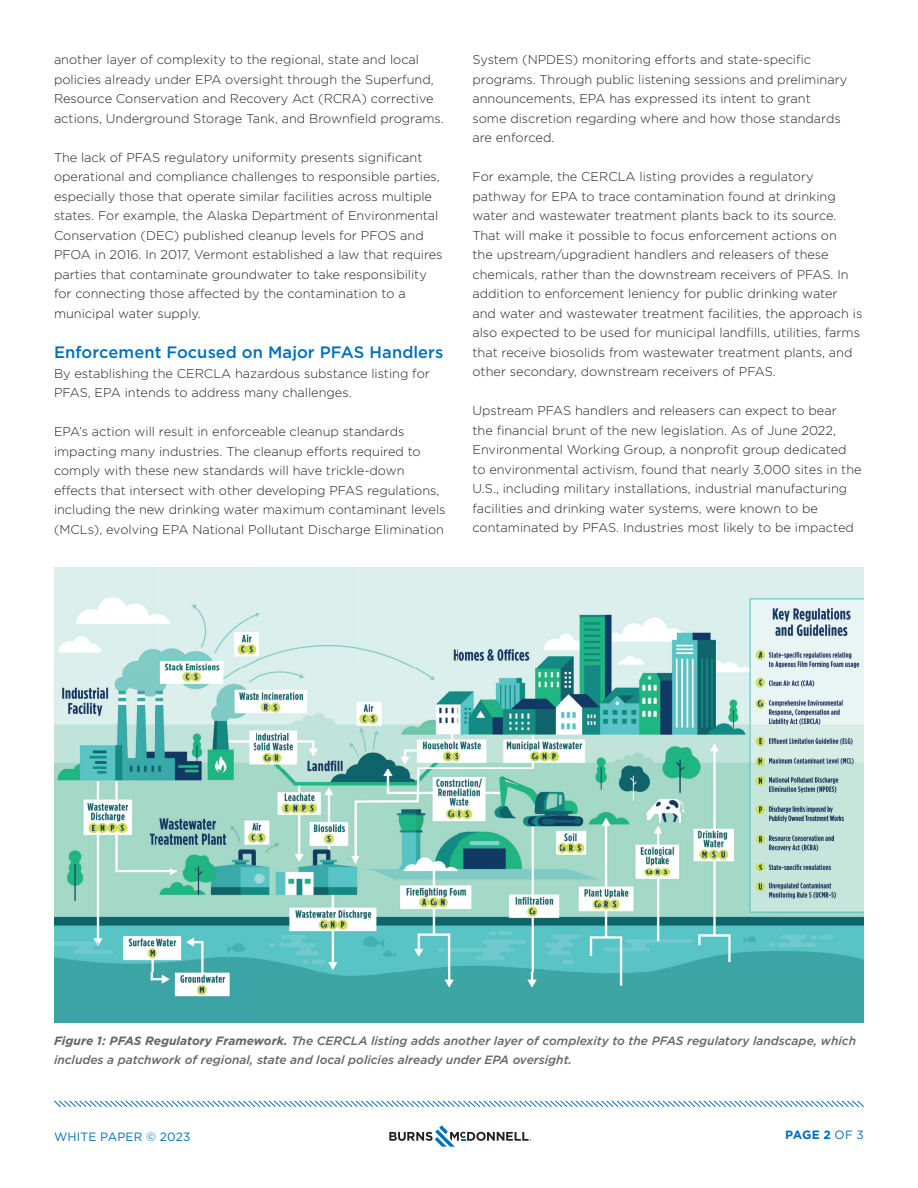
<style>
.page{position:relative;width:918px;height:1188px;background:#fff}
.page>*{position:absolute;margin:0;border:0;box-sizing:border-box;transform-origin:0 0}
.t1{font:500 16.5px "Gotham";letter-spacing:.005em;color:#006fba}
.t2{font:300 12.75px/19.5px "Gotham";color:#231f20}
.t3{font:italic 500 12px/19.5px "Gotham";color:#64656a}
.t4{font:12px "Gotham";letter-spacing:.015em;color:#006fba}
.t5{font:700 12px "Gotham";color:#006fba}
.s1{font-weight:700}
.s2{font-weight:400}
</style>
<div class="page">
<svg style="left:54px;top:1100px;width:810px;height:7px"></svg>
<svg style="left:389px;top:1125px;width:142px;height:22px"></svg>
<img style="left:54px;top:567px;width:810px;height:456px">
<p class="t2" style="left:54px;top:50px;width:391px">another layer of complexity to the regional, state and local policies already under EPA oversight through the Superfund, Resource Conservation and Recovery Act (RCRA) corrective actions, Underground Storage Tank, and Brownfield programs.</p>
<p class="t2" style="left:54px;top:147px;width:390px">The lack of PFAS regulatory uniformity presents significant operational and compliance challenges to responsible parties, especially those that operate similar facilities across multiple states. For example, the Alaska Department of Environmental Conservation (DEC) published cleanup levels for PFOS and PFOA in 2016. In 2017, Vermont established a law that requires parties that contaminate groundwater to take responsibility for connecting those affected by the contamination to a municipal water supply.</p>
<p class="t1" style="left:54px;top:342px;width:391px">Enforcement Focused on Major PFAS Handlers</p>
<p class="t2" style="left:54px;top:363px;width:378px">By establishing the CERCLA hazardous substance listing for<br>PFAS, EPA intends to address many challenges.</p>
<p class="t2" style="left:54px;top:422px;width:393px">EPA’s action will result in enforceable cleanup standards impacting many industries. The cleanup efforts required to comply with these new standards will have trickle-down effects that intersect with other developing PFAS regulations, including the new drinking water maximum contaminant levels (MCLs), evolving EPA National Pollutant Discharge Elimination</p>
<p class="t2" style="left:472px;top:50px;width:376px">System (NPDES) monitoring efforts and state-specific programs. Through public listening sessions and preliminary announcements, EPA has expressed its intent to grant some discretion regarding where and how those standards are enforced.</p>
<p class="t2" style="left:472px;top:167px;width:391px">For example, the CERCLA listing provides a regulatory pathway for EPA to trace contamination found at drinking water and wastewater treatment plants back to its source.<br>That will make it possible to focus enforcement actions on<br>the upstream/upgradient handlers and releasers of these chemicals, rather than the downstream receivers of PFAS. In addition to enforcement leniency for public drinking water and water and wastewater treatment facilities, the approach is also expected to be used for municipal landfills, utilities, farms that receive biosolids from wastewater treatment plants, and other secondary, downstream receivers of PFAS.</p>
<p class="t2" style="left:472px;top:401px;width:391px">Upstream PFAS handlers and releasers can expect to bear<br>the financial brunt of the new legislation. As of June 2022, Environmental Working Group, a nonprofit group dedicated to environmental activism, found that nearly 3,000 sites in the U.S., including military installations, industrial manufacturing facilities and drinking water systems, were known to be contaminated by PFAS. Industries most likely to be impacted</p>
<p class="t3" style="left:54px;top:1031px;width:804px"><span class="s1">Figure 1: PFAS Regulatory Framework.</span> The CERCLA listing adds another layer of complexity to the PFAS regulatory landscape, which includes a patchwork of regional, state and local policies already under EPA oversight.</p>
<p class="t4" style="left:54px;top:1129px;width:138px">WHITE PAPER © 2023</p>
<p class="t5" style="left:785px;top:1127px;width:80px">PAGE 2 <span class="s2">OF 3</span></p>
</div>
